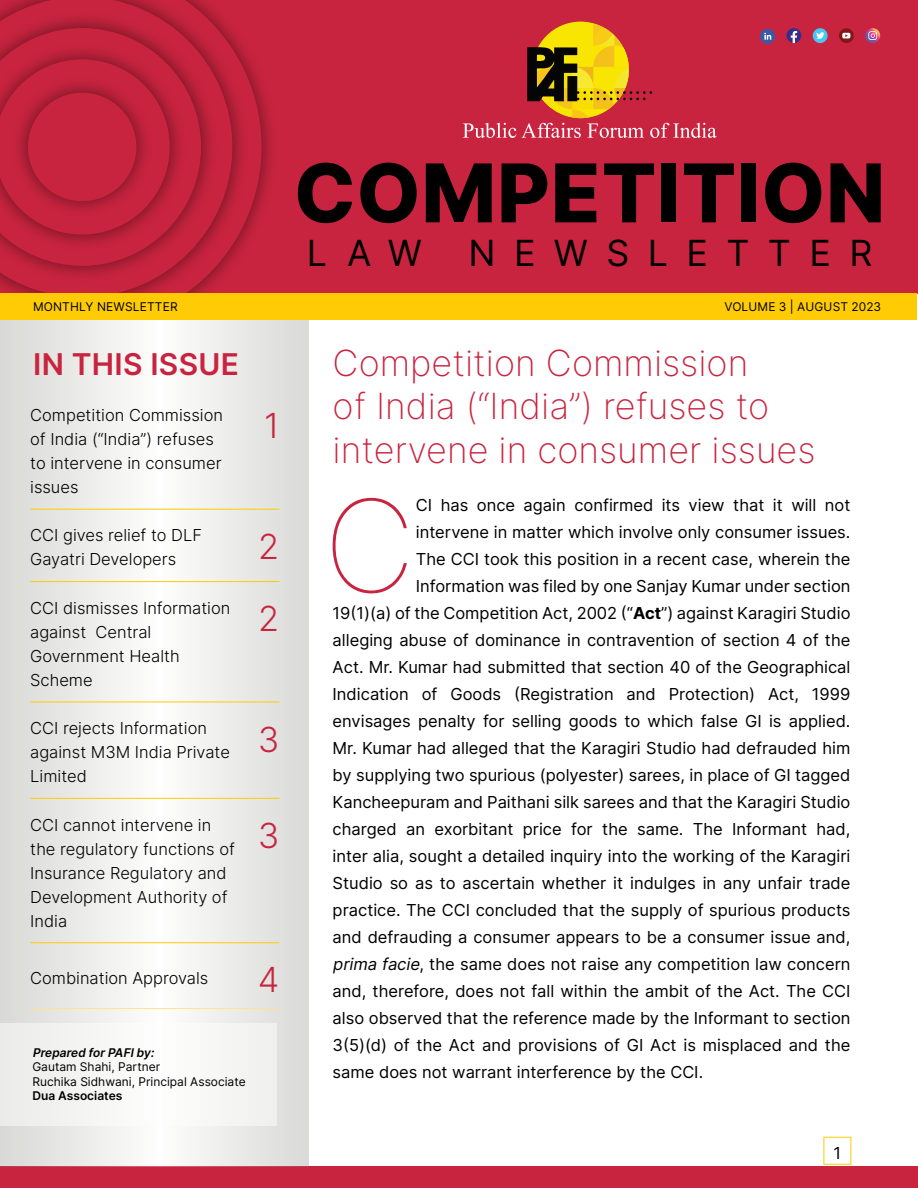
<style>
.page{position:relative;width:918px;height:1188px;background:#fff}
.page>*{position:absolute;margin:0;border:0;box-sizing:border-box;transform-origin:0 0}
.t1{font:100 127.8px "Inter";color:#c9243f}
.t2{font:800 81px "Inter";letter-spacing:.01em;color:#000}
.t3{font:200 36px/43.2px "Inter";color:#c9243f}
.t4{font:36px "Inter";letter-spacing:.51em;color:#000}
.t5{font:300 34.5px "Inter";color:#c9243f}
.t6{font:600 30px "Inter";letter-spacing:.01em;color:#c9243f}
.t7{font:16.5px "Inter";color:#000}
.t8{font:300 16.5px/24px "Inter";color:#000}
.t9{font:12px/14.4px "Inter";color:#000}
.t10{font:italic 600 12px "Inter";color:#000}
.t11{font:600 12px "Inter";color:#000}
.s1{font-weight:700}
.s2{font-style:italic}
</style>
<div class="page">
<div style="left:0;top:1166px;width:918px;height:22px;background:#c9243f"></div>
<svg style="left:1px;top:320px;width:308px;height:846px"></svg>
<div style="left:1px;top:0;width:917px;height:294px;background:#c9243f"></div>
<div style="left:1px;top:0;width:278px;height:294px;background:#000;opacity:.5"></div>
<svg style="left:249px;top:0;width:13px;height:293px"></svg>
<div style="left:1px;top:0;width:248px;height:294px;background:#000;opacity:.5"></div>
<svg style="left:1px;top:0;width:231px;height:293px"></svg>
<div style="left:1px;top:11px;width:218px;height:272px;background:#000;opacity:.5"></div>
<svg style="left:1px;top:28px;width:200px;height:238px"></svg>
<div style="left:1px;top:42px;width:186px;height:210px;background:#000;opacity:.5"></div>
<svg style="left:1px;top:59px;width:169px;height:176px"></svg>
<div style="left:11px;top:75px;width:143px;height:144px;background:#000;opacity:.5"></div>
<div style="left:28px;top:93px;width:108px;height:108px;background:#c9243f;border-radius:50%"></div>
<svg style="left:463px;top:123px;width:254px;height:15px"></svg>
<img style="left:572px;top:117px;width:17px;height:1px">
<svg style="left:527px;top:23px;width:125px;height:94px"></svg>
<div style="left:567px;top:76px;width:10px;height:25px;background:#050505"></div>
<div style="left:1px;top:293px;width:916px;height:27px;background:#ffcb05"></div>
<div style="left:0;top:1023px;width:277px;height:102px;background:#f5f5f4"></div>
<svg style="left:786px;top:28px;width:15px;height:15px"></svg>
<svg style="left:760px;top:29px;width:15px;height:15px"></svg>
<svg style="left:813px;top:28px;width:15px;height:15px"></svg>
<svg style="left:816px;top:32px;width:8px;height:7px"></svg>
<svg style="left:839px;top:28px;width:42px;height:15px"></svg>
<hr style="left:30px;top:1008px;width:208px;height:1px;background:#ffe293">
<hr style="left:238px;top:1008px;width:41px;height:1px;background:#ffe293">
<hr style="left:30px;top:509px;width:208px;height:1px;background:#ffcb05">
<hr style="left:238px;top:509px;width:41px;height:1px;background:#ffcb05">
<hr style="left:30px;top:581px;width:208px;height:1px;background:#ffcb05">
<hr style="left:238px;top:581px;width:41px;height:1px;background:#ffcb05">
<hr style="left:30px;top:702px;width:208px;height:1px;background:#ffcb05">
<hr style="left:238px;top:702px;width:41px;height:1px;background:#ffcb05">
<hr style="left:30px;top:798px;width:208px;height:1px;background:#ffcb05">
<hr style="left:238px;top:798px;width:41px;height:1px;background:#ffcb05">
<hr style="left:30px;top:942px;width:208px;height:1px;background:#ffcb05">
<hr style="left:238px;top:942px;width:41px;height:1px;background:#ffcb05">
<h2 class="t2" style="left:294px;top:134px;width:593px">COMPETITION</h2>
<h3 class="t4" style="left:307px;top:226px;width:117px">LAW</h3>
<h3 class="t4" style="left:469px;top:226px;width:405px">NEWSLETTER</h3>
<p class="t9" style="left:33px;top:299px;width:146px">MONTHLY NEWSLETTER</p>
<p class="t9" style="left:724px;top:299px;width:158px">VOLUME 3 | AUGUST 2023</p>
<h3 class="t6" style="left:33px;top:342px;width:207px">IN THIS ISSUE</h3>
<p class="t8" style="left:30px;top:403px;width:194px">Competition Commission of India (“India”) refuses to intervene in consumer issues</p>
<h3 class="t5" style="left:264px;top:401px;width:17px">1</h3>
<p class="t8" style="left:30px;top:523px;width:173px">CCI gives relief to DLF<br>Gayatri Developers</p>
<h3 class="t5" style="left:258px;top:521px;width:23px">2</h3>
<p class="t8" style="left:30px;top:595px;width:202px">CCI dismisses Information against Central<br>Government Health<br>Scheme</p>
<h3 class="t5" style="left:258px;top:594px;width:23px">2</h3>
<p class="t8" style="left:30px;top:716px;width:201px">CCI rejects Information against M3M India Private<br>Limited</p>
<h3 class="t5" style="left:258px;top:714px;width:23px">3</h3>
<p class="t8" style="left:30px;top:812px;width:206px">CCI cannot intervene in the regulatory functions of<br>Insurance Regulatory and<br>Development Authority of<br>India</p>
<h3 class="t5" style="left:258px;top:810px;width:23px">3</h3>
<p class="t8" style="left:30px;top:965px;width:180px">Combination Approvals</p>
<h3 class="t5" style="left:258px;top:955px;width:23px">4</h3>
<p class="t10" style="left:32px;top:1044px;width:126px">Prepared forPAFIby:</p>
<p class="t9" style="left:32px;top:1060px;width:215px">Gautam Shahi, Partner<br>Ruchika Sidhwani, Principal Associate</p>
<p class="t11" style="left:32px;top:1087px;width:92px">Dua Associates</p>
<h3 class="t3" style="left:333px;top:341px;width:484px">Competition Commission<br>of India (“India”) refuses to intervene in consumer issues</h3>
<h1 class="t1" style="left:323px;top:453px;width:94px">C</h1>
<p class="t7" style="left:416px;top:493px;width:436px">CI has once again confirmed its view that it will not</p>
<p class="t7" style="left:416px;top:520px;width:436px">intervene in matter which involve only consumer issues.</p>
<p class="t7" style="left:416px;top:547px;width:436px">The CCI took this position in a recent case, wherein the</p>
<p class="t7" style="left:416px;top:574px;width:436px">Information was filed by one Sanjay Kumar under section</p>
<p class="t7" style="left:333px;top:601px;width:519px">19(1)(a) of the Competition Act, 2002 (“<span class="s1">Act</span>”) against Karagiri Studio</p>
<p class="t7" style="left:333px;top:628px;width:519px">alleging abuse of dominance in contravention of section 4 of the</p>
<p class="t7" style="left:333px;top:655px;width:519px">Act. Mr. Kumar had submitted that section 40 of the Geographical</p>
<p class="t7" style="left:333px;top:682px;width:519px">Indication of Goods (Registration and Protection) Act, 1999</p>
<p class="t7" style="left:333px;top:709px;width:519px">envisages penalty for selling goods to which false GI is applied.</p>
<p class="t7" style="left:333px;top:736px;width:519px">Mr. Kumar had alleged that the Karagiri Studio had defrauded him</p>
<p class="t7" style="left:333px;top:763px;width:519px">by supplying two spurious (polyester) sarees, in place of GI tagged</p>
<p class="t7" style="left:333px;top:790px;width:519px">Kancheepuram and Paithani silk sarees and that the Karagiri Studio</p>
<p class="t7" style="left:333px;top:817px;width:519px">charged an exorbitant price for the same. The Informant had,</p>
<p class="t7" style="left:333px;top:844px;width:519px">inter alia, sought a detailed inquiry into the working of the Karagiri</p>
<p class="t7" style="left:333px;top:871px;width:519px">Studio so as to ascertain whether it indulges in any unfair trade</p>
<p class="t7" style="left:333px;top:898px;width:519px">practice. The CCI concluded that the supply of spurious products</p>
<p class="t7" style="left:333px;top:925px;width:519px">and defrauding a consumer appears to be a consumer issue and,</p>
<p class="t7" style="left:333px;top:952px;width:519px"><span class="s2">prima facie</span>, the same does not raise any competition law concern</p>
<p class="t7" style="left:333px;top:979px;width:519px">and, therefore, does not fall within the ambit of the Act. The CCI</p>
<p class="t7" style="left:333px;top:1006px;width:519px">also observed that the reference made by the Informant to section</p>
<p class="t7" style="left:333px;top:1033px;width:519px">3(5)(d) of the Act and provisions of GI Act is misplaced and the</p>
<p class="t7" style="left:333px;top:1060px;width:372px">same does not warrant interference by the CCI.</p>
<p class="t7" style="left:834px;top:1141px;width:9px">1</p>
</div>
